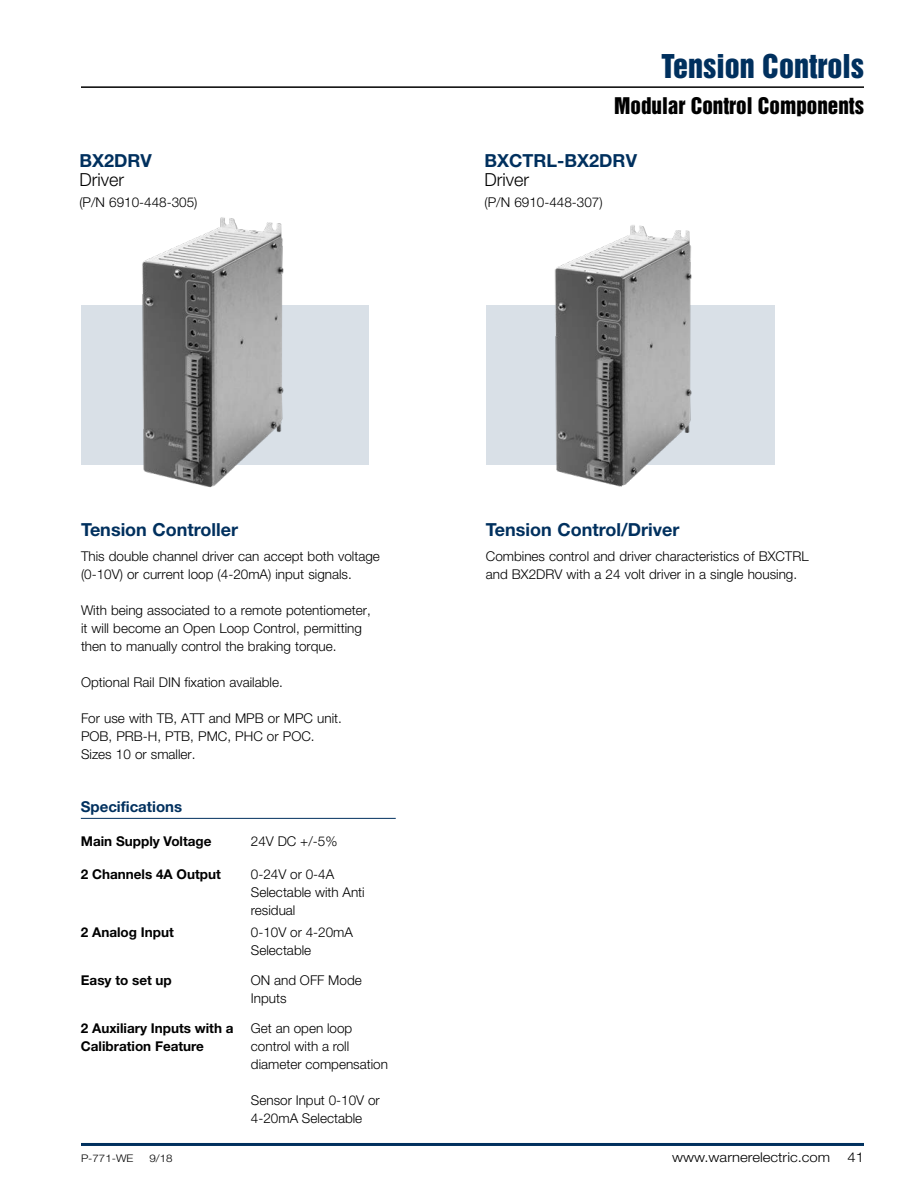
<style>
.page{position:relative;width:918px;height:1188px;background:#fff}
.page>*{position:absolute;margin:0;border:0;box-sizing:border-box;transform-origin:0 0}
.t1{font:30px "Helvetica Inserat LT Std";color:#00305e}
.t2{font:21px "Helvetica Inserat LT Std";color:#000}
.Subhead_12_13_Blue{font:700 18px "Helvetica Neue LT Std";color:#00305e}
.Normal_12_14{font:300 18px "Helvetica Neue LT Std";color:#000}
.Spec_Table_head_10_1{font:700 15px "Helvetica Neue LT Std";color:#00305e}
.Normal_9_11{font:300 13.5px/18px "Helvetica Neue LT Std";color:#000}
.t3{font:700 13.5px/18px "Helvetica Neue LT Std";color:#000}
.Normal_9_11-2{font:300 13.5px "Helvetica Neue LT Std";color:#000;scale:1.1 1}
.t4{font:300 10.5px "Helvetica Neue LT Std";color:#000;scale:1.1 1}
</style>
<div class="page">
<hr style="left:81px;top:86px;width:783px;height:2px;background:#000">
<hr style="left:81px;top:1143px;width:783px;height:3px;background:#00305e">
<hr style="left:81px;top:818px;width:315px;height:1px;background:#00305e">
<div style="left:81px;top:306px;width:288px;height:159px;background:#d9e0e7"></div>
<div style="left:486px;top:306px;width:288px;height:159px;background:#d9e0e7"></div>
<img style="left:136px;top:217px;width:150px;height:271px">
<img style="left:550px;top:225px;width:145px;height:262px">
<p class="Subhead_12_13_Blue" style="left:79px;top:150px;width:74px">BX2DRV</p>
<p class="Normal_12_14" style="left:79px;top:169px;width:46px">Driver</p>
<p class="Normal_9_11" style="left:79px;top:193px;width:120px">(P/N 6910-448-305)</p>
<p class="t1" style="left:662px;top:48px;width:204px">Tension Controls</p>
<p class="t2" style="left:614px;top:93px;width:251px">Modular Control Components</p>
<p class="Subhead_12_13_Blue" style="left:485px;top:150px;width:154px">BXCTRL-BX2DRV</p>
<p class="Normal_12_14" style="left:485px;top:169px;width:46px">Driver</p>
<p class="Normal_9_11" style="left:485px;top:193px;width:120px">(P/N 6910-448-307)</p>
<p class="Subhead_12_13_Blue" style="left:81px;top:519px;width:159px">Tension Controller</p>
<p class="Normal_9_11" style="left:81px;top:547px;width:300px">This double channel driver can accept both voltage (0-10V) or current loop (4-20mA) input signals.</p>
<p class="Normal_9_11" style="left:81px;top:601px;width:291px">With being associated to a remote potentiometer, it will become an Open Loop Control, permitting then to manually control the braking torque.</p>
<p class="Normal_9_11" style="left:81px;top:673px;width:203px">Optional Rail DIN fixation available.</p>
<p class="Normal_9_11" style="left:81px;top:709px;width:262px">For use with TB, ATT and MPB or MPC unit.</p>
<p class="Normal_9_11" style="left:81px;top:727px;width:235px">POB, PRB-H, PTB, PMC, PHC or POC.</p>
<p class="Normal_9_11" style="left:81px;top:745px;width:116px">Sizes 10 or smaller.</p>
<p class="Spec_Table_head_10_1" style="left:81px;top:797px;width:103px">Specifications</p>
<p class="t3" style="left:81px;top:832px;width:132px">Main Supply Voltage</p>
<p class="Normal_9_11" style="left:251px;top:832px;width:88px">24V DC +/-5%</p>
<p class="t3" style="left:81px;top:865px;width:142px">2 Channels 4A Output</p>
<p class="Normal_9_11" style="left:251px;top:865px;width:115px">0-24V or 0-4A<br>Selectable with Anti residual</p>
<p class="t3" style="left:81px;top:923px;width:94px">2 Analog Input</p>
<p class="Normal_9_11" style="left:251px;top:923px;width:104px">0-10V or 4-20mA<br>Selectable</p>
<p class="t3" style="left:81px;top:971px;width:93px">Easy to set up</p>
<p class="Normal_9_11" style="left:251px;top:971px;width:112px">ON and OFF Mode<br>Inputs</p>
<p class="t3" style="left:81px;top:1019px;width:154px">2 Auxiliary Inputs with a<br>Calibration Feature</p>
<p class="Normal_9_11" style="left:251px;top:1019px;width:139px">Get an open loop control with a roll diameter compensation</p>
<p class="Normal_9_11" style="left:251px;top:1091px;width:130px">Sensor Input 0-10V or<br>4-20mA Selectable</p>
<p class="Subhead_12_13_Blue" style="left:486px;top:519px;width:195px">Tension Control/Driver</p>
<p class="Normal_9_11" style="left:486px;top:547px;width:324px">Combines control and driver characteristics of BXCTRL and BX2DRV with a 24 volt driver in a single housing.</p>
<p class="t4" style="left:81px;top:1152px;width:49px">P-771-WE</p>
<p class="t4" style="left:149px;top:1152px;width:23px">9/18</p>
<p class="Normal_9_11-2" style="left:672px;top:1149px;width:145px">www.warnerelectric.com</p>
<p class="Normal_9_11-2" style="left:847px;top:1149px;width:17px">41</p>
</div>
